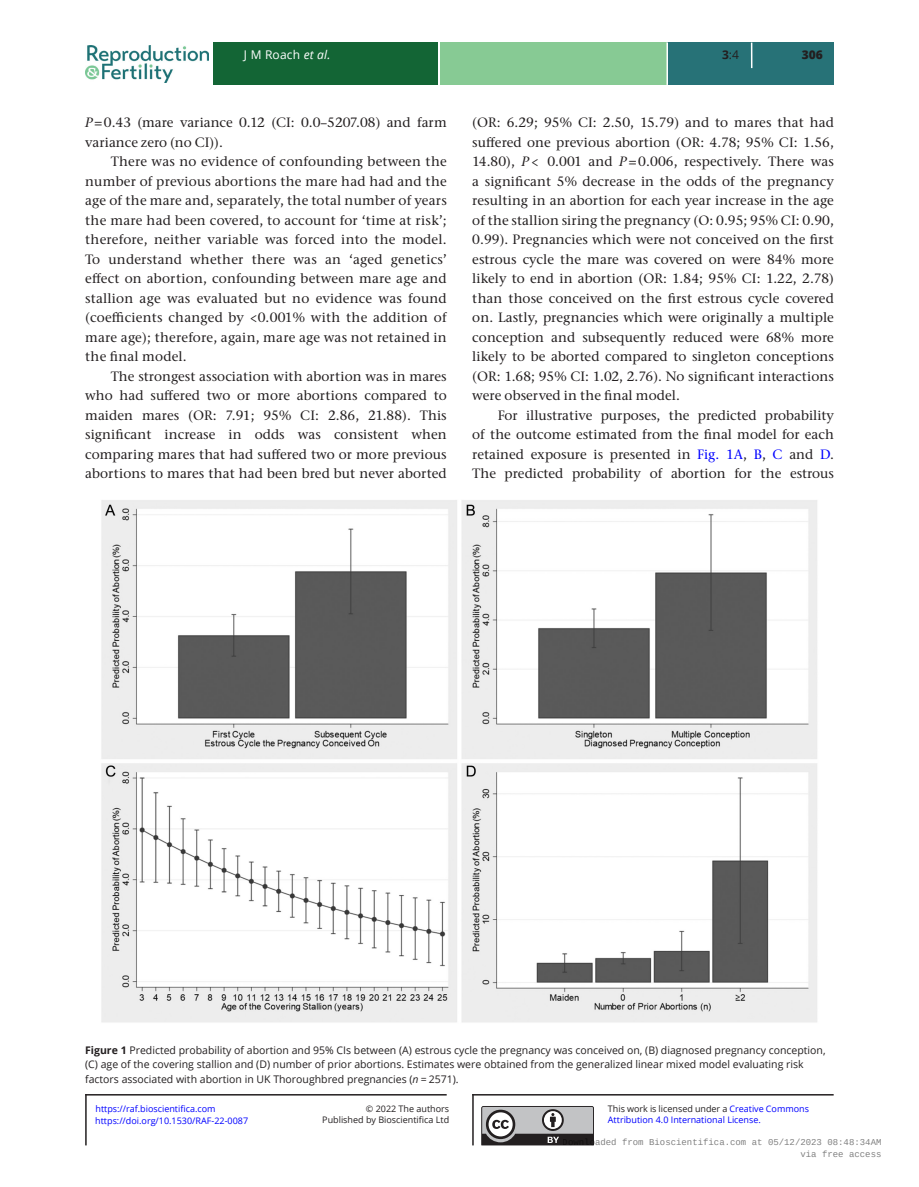
<style>
.page{position:relative;width:919px;height:1187px;background:#fff}
.page>*{position:absolute;margin:0;border:0;box-sizing:border-box;transform-origin:0 0}
.TXI{font:500 13.5px/19.5px "Stone Serif ITC Pro";letter-spacing:.005em;color:#231f20;text-align:justify}
.t1{font:12px "Open Sans";letter-spacing:.015em;color:#fff}
.t2{font:12px "Open Sans";color:#231f20}
.t3{font:800 12px "Open Sans";color:#231f20}
.FC{font:10.5px/14.7px "Open Sans";color:#231f20}
.t4{font:9px "Open Sans";color:#00f}
.t5{font:9px/11.2px "Open Sans";color:#231f20;text-align:right}
.t6{font:9px/12px "Liberation Mono";color:rgb(0 0 0/.5);text-align:right}
.s1{font-style:italic}
.s2{font-weight:700}
.s3{color:#00f}
</style>
<div class="page">
<div style="left:213px;top:43px;width:225px;height:42px;background:#136535"></div>
<div style="left:667px;top:43px;width:166px;height:42px;background:#277277"></div>
<div style="left:440px;top:43px;width:226px;height:42px;background:#87ca94"></div>
<img style="left:85px;top:45px;width:124px;height:38px">
<hr style="left:666px;top:42px;width:2px;height:43px;background:#fff">
<hr style="left:750px;top:43px;width:2px;height:25px;background:#fff">
<img style="left:101px;top:500px;width:716px;height:523px">
<svg style="left:481px;top:1106px;width:113px;height:39px;background:#8d8c8d"></svg>
<hr style="left:85px;top:1093px;width:361px;height:2px;background:#231f20">
<hr style="left:472px;top:1093px;width:361px;height:2px;background:#231f20">
<hr style="left:472px;top:1093px;width:1px;height:52px;background:#231f20">
<hr style="left:85px;top:1093px;width:2px;height:52px;background:#231f20">
<p class="t1" style="left:244px;top:47px;width:88px">J M Roach <span class="s1">et al.</span></p>
<p class="t2" style="left:722px;top:47px;width:18px"><span class="s2">3</span>:4</p>
<p class="t3" style="left:801px;top:46px;width:23px">306</p>
<p class="TXI" style="left:85px;top:113px;width:363px"><span class="s1">P</span>=0.43 (mare variance 0.12 (CI: 0.0–5207.08) and farm variance zero (no CI)).</p>
<p class="TXI" style="left:85px;top:152px;width:363px;text-indent:26px">There was no evidence of confounding between the number of previous abortions the mare had had and the age of the mare and, separately, the total number of years the mare had been covered, to account for ‘time at risk’; therefore, neither variable was forced into the model.<br>To understand whether there was an ‘aged genetics’ effect on abortion, confounding between mare age and stallion age was evaluated but no evidence was found (coefficients changed by &lt;0.001% with the addition of mare age); therefore, again, mare age was not retained in the final model.</p>
<p class="TXI" style="left:85px;top:366px;width:363px;text-indent:26px">The strongest association with abortion was in mares who had suffered two or more abortions compared to maiden mares (OR: 7.91; 95% CI: 2.86, 21.88). This significant increase in odds was consistent when comparing mares that had suffered two or more previous abortions to mares that had been bred but never aborted</p>
<p class="TXI" style="left:472px;top:113px;width:363px">(OR: 6.29; 95% CI: 2.50, 15.79) and to mares that had suffered one previous abortion (OR: 4.78; 95% CI: 1.56, 14.80), <span class="s1">P</span>&lt; 0.001 and <span class="s1">P</span>=0.006, respectively. There was a significant 5% decrease in the odds of the pregnancy resulting in an abortion for each year increase in the age of the stallion siring the pregnancy (O: 0.95; 95% CI: 0.90, 0.99). Pregnancies which were not conceived on the first estrous cycle the mare was covered on were 84% more likely to end in abortion (OR: 1.84; 95% CI: 1.22, 2.78) than those conceived on the first estrous cycle covered on. Lastly, pregnancies which were originally a multiple conception and subsequently reduced were 68% more likely to be aborted compared to singleton conceptions (OR: 1.68; 95% CI: 1.02, 2.76). No significant interactions were observed in the final model.</p>
<p class="TXI" style="left:472px;top:405px;width:363px;text-indent:26px">For illustrative purposes, the predicted probability of the outcome estimated from the final model for each retained exposure is presented in <span class="s3">Fig. 1A</span>, <span class="s3">B</span>, <span class="s3">C</span> and <span class="s3">D</span>.<br>The predicted probability of abortion for the estrous</p>
<p class="FC" style="left:85px;top:1042px;width:741px"><span class="s2">Figure 1</span> Predicted probability of abortion and 95% CIs between (A) estrous cycle the pregnancy was conceived on, (B) diagnosed pregnancy conception, (C) age of the covering stallion and (D) number of prior abortions. Estimates were obtained from the generalized linear mixed model evaluating risk factors associated with abortion in UK Thoroughbred pregnancies (<span class="s1">n</span> = 2571).</p>
<p class="t5" style="left:608px;top:1102px;width:202px">This work is licensed under a <span class="s3">Creative Commons</span></p>
<p class="t4" style="left:95px;top:1114px;width:154px">https://doi.org/10.1530/RAF-22-0087</p>
<p class="t4" style="left:608px;top:1113px;width:154px">Attribution 4.0 International License.</p>
<p class="t4" style="left:95px;top:1102px;width:122px">https://raf.bioscientifica.com</p>
<p class="t5" style="left:322px;top:1102px;width:128px">© 2022 The authors<br>Published by Bioscientifica Ltd</p>
<p class="t6" style="left:562px;top:1136px;width:320px">Downloaded from Bioscientifica.com at 05/12/2023 08:48:34AM via free access</p>
</div>
